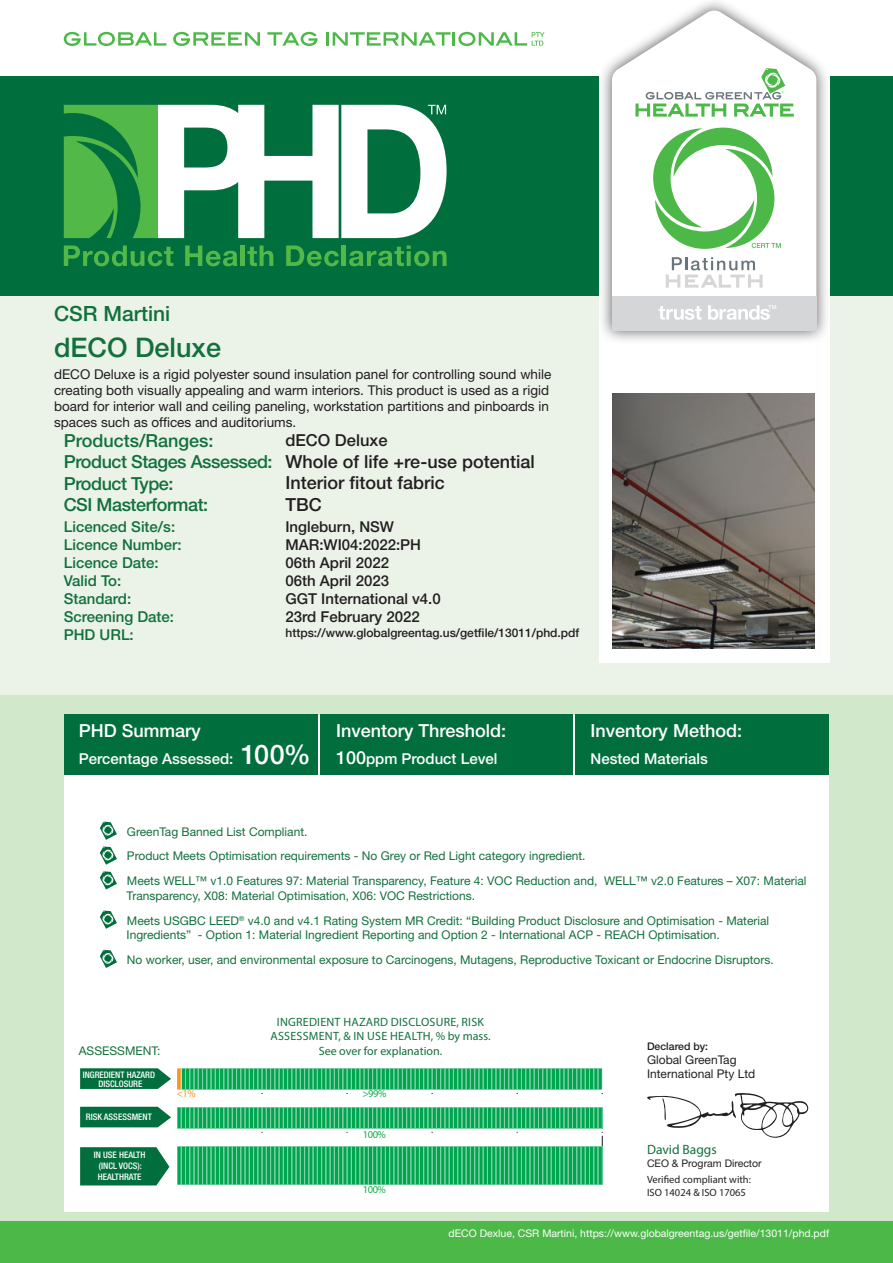
<style>
.page{position:relative;width:893px;height:1263px;background:#fff}
.page>*{position:absolute;margin:0;border:0;box-sizing:border-box;transform-origin:0 0}
.t1{font:500 27px "Helvetica Neue LT Std";color:#12703d}
.t2{font:500 27px "Helvetica Neue LT Std";color:#fff}
.t3{font:500 21px "Helvetica Neue LT Std";color:#12703d}
.t4{font:500 18px/21.6px "Helvetica Neue LT Std";letter-spacing:-.025em;color:#12703d}
.t5{font:500 18px/21.6px "Helvetica Neue LT Std";color:#231f20}
.t6{font:500 18px "Helvetica Neue LT Std";color:#fff}
.t7{font:500 16.5px "Helvetica Neue LT Std";color:#231f20}
.t8{font:500 15px/18px "Helvetica Neue LT Std";color:#231f20}
.t9{font:500 15px/18px "Helvetica Neue LT Std";color:#12703d}
.t10{font:500 15px "Helvetica Neue LT Std";color:#fff}
.t11{font:13.5px/16.2px "Helvetica Neue LT Std";color:#201d1e}
.t12{font:13.5px "Myriad Pro";color:#12703d}
.t13{font:12px/24.9px "Helvetica Neue LT Std";color:#12703d}
.t14{font:12px/14.4px "Myriad Pro";letter-spacing:.02em;color:#12703d;text-align:center}
.t15{font:500 12px "Helvetica Neue LT Std";color:#231f20}
.t16{font:12px/14.4px "Helvetica Neue LT Std";color:#231f20}
.t17{font:12px "Myriad Pro";color:#12703d}
.t18{font:10.5px "Helvetica Neue LT Std";color:#fff}
.t19{font:10.5px/12.6px "Myriad Pro";color:#231f20}
.t20{font:10.5px "Helvetica Neue LT Std";color:#231f20}
.t21{font:10.5px "Myriad Pro";letter-spacing:-.05em;color:#15a84f}
.t22{font:500 10.5px "Helvetica Neue LT Std";color:#231f20}
.t23{font:10.5px "Myriad Pro";color:#f79524}
.t24{font:500 condensed 9px/10.8px "Helvetica Neue LT Std";color:#fff;text-align:center}
.s1{font-size:18px}
</style>
<div class="page">
<div style="left:0;top:695px;width:893px;height:541px;background:#d1e8ca"></div>
<div style="left:0;top:1221px;width:893px;height:42px;background:#4cb848"></div>
<div style="left:0;top:296px;width:893px;height:399px;background:#ebf3e9"></div>
<div style="left:65px;top:715px;width:764px;height:496px;background:#fff"></div>
<div style="left:0;top:77px;width:599px;height:219px;background:#006f3d"></div>
<div style="left:829px;top:77px;width:64px;height:219px;background:#006f3d"></div>
<div style="left:64px;top:715px;width:254px;height:60px;background:#006f3d"></div>
<div style="left:321px;top:715px;width:252px;height:60px;background:#006f3d"></div>
<div style="left:576px;top:715px;width:253px;height:60px;background:#006f3d"></div>
<svg style="left:647px;top:1093px;width:162px;height:45px"></svg>
<div style="left:599px;top:77px;width:230px;height:313px;background:#fff"></div>
<svg style="left:181px;top:1068px;width:421px;height:21px;background:#2bb46c"></svg>
<svg style="left:177px;top:1107px;width:425px;height:21px;background:#2bb36c"></svg>
<hr style="left:602px;top:1136px;width:1px;height:38px;background:#231f20">
<svg style="left:177px;top:1146px;width:425px;height:39px;background:#2bb36c"></svg>
<svg style="left:64px;top:32px;width:102px;height:14px"></svg>
<svg style="left:173px;top:32px;width:87px;height:14px"></svg>
<svg style="left:267px;top:32px;width:51px;height:14px"></svg>
<hr style="left:326px;top:32px;width:3px;height:14px;background:#4cb848">
<svg style="left:333px;top:32px;width:211px;height:14px"></svg>
<svg style="left:64px;top:245px;width:109px;height:21px"></svg>
<svg style="left:185px;top:245px;width:52px;height:21px"></svg>
<hr style="left:241px;top:245px;width:4px;height:21px;background:#52b847">
<svg style="left:247px;top:245px;width:26px;height:21px"></svg>
<svg style="left:286px;top:245px;width:53px;height:21px"></svg>
<hr style="left:342px;top:245px;width:4px;height:21px;background:#52b847">
<svg style="left:349px;top:245px;width:98px;height:21px"></svg>
<svg style="left:64px;top:105px;width:383px;height:133px"></svg>
<div style="left:599px;top:380px;width:230px;height:282px;background:#fff"></div>
<img style="left:613px;top:394px;width:202px;height:254px">
<svg style="left:100px;top:822px;width:17px;height:18px"></svg>
<svg style="left:100px;top:846px;width:17px;height:19px"></svg>
<svg style="left:100px;top:871px;width:17px;height:18px"></svg>
<svg style="left:100px;top:910px;width:17px;height:19px"></svg>
<svg style="left:100px;top:950px;width:17px;height:18px"></svg>
<svg style="left:80px;top:1147px;width:89px;height:38px;background:#12794b"></svg>
<svg style="left:80px;top:1068px;width:91px;height:21px;background:#167b4e"></svg>
<svg style="left:80px;top:1107px;width:91px;height:20px;background:#12794a"></svg>
<div style="left:598px;top:0;width:233px;height:345px;background:#231f20;opacity:.75"></div>
<svg style="left:612px;top:11px;width:204px;height:285px"></svg>
<div style="left:612px;top:296px;width:204px;height:34px;background:#d5d6d8"></div>
<svg style="left:658px;top:306px;width:44px;height:14px"></svg>
<svg style="left:708px;top:305px;width:68px;height:15px"></svg>
<svg style="left:635px;top:68px;width:159px;height:49px"></svg>
<svg style="left:666px;top:257px;width:97px;height:31px"></svg>
<svg style="left:653px;top:128px;width:128px;height:121px"></svg>
<h2 class="t3" style="left:54px;top:301px;width:118px">CSR Martini</h2>
<h1 class="t1" style="left:54px;top:331px;width:169px">dECO Deluxe</h1>
<p class="t11" style="left:54px;top:366px;width:499px">dECO Deluxe is a rigid polyester sound insulation panel for controlling sound while creating both visually appealing and warm interiors. This product is used as a rigid board for interior wall and ceiling paneling, workstation partitions and pinboards in spaces such as offices and auditoriums.</p>
<h3 class="t4" style="left:64px;top:429px;width:210px">Products/Ranges:<br>Product Stages Assessed:<br>Product Type:<br>CSI Masterformat:</h3>
<p class="t9" style="left:64px;top:518px;width:119px">Licenced Site/s:<br>Licence Number:<br>Licence Date:<br>Valid To:<br>Standard:<br>Screening Date:<br>PHD URL:</p>
<h3 class="t7" style="left:285px;top:430px;width:104px">dECO Deluxe</h3>
<h3 class="t5" style="left:285px;top:450px;width:251px">Whole of life +re-use potential<br>Interior fitout fabric<br>TBC</h3>
<p class="t8" style="left:285px;top:518px;width:157px">Ingleburn, NSW<br>MAR:WI04:2022:PH<br>06th April 2022<br>06th April 2023<br>GGT International v4.0<br>23rd February 2022</p>
<p class="t15" style="left:285px;top:625px;width:295px">https://www.globalgreentag.us/getfile/13011/phd.pdf</p>
<h3 class="t6" style="left:79px;top:720px;width:124px">PHD Summary</h3>
<p class="t10" style="left:79px;top:750px;width:156px">Percentage Assessed:</p>
<h1 class="t2" style="left:241px;top:738px;width:71px">100%</h1>
<h3 class="t6" style="left:336px;top:720px;width:172px">Inventory Threshold:</h3>
<h3 class="t6" style="left:591px;top:720px;width:153px">Inventory Method:</h3>
<p class="t10" style="left:336px;top:749px;width:163px"><span class="s1">100</span>ppm Product Level</p>
<p class="t10" style="left:591px;top:750px;width:119px">Nested Materials</p>
<p class="t13" style="left:127px;top:819px;width:681px">GreenTag Banned List Compliant.<br>Product Meets Optimisation requirements - No Grey or Red Light category ingredient.<br>Meets WELL™ v1.0 Features 97: Material Transparency, Feature 4: VOC Reduction and, WELL™ v2.0 Features – X07: Material</p>
<p class="t13" style="left:127px;top:883px;width:644px">Transparency, X08: Material Optimisation, X06: VOC Restrictions.<br>Meets USGBC LEED<sup>®</sup> v4.0 and v4.1 Rating System MR Credit: “Building Product Disclosure and Optimisation - Material</p>
<p class="t13" style="left:127px;top:922px;width:649px">Ingredients” - Option 1: Material Ingredient Reporting and Option 2 - International ACP - REACH Optimisation.<br>No worker, user, and environmental exposure to Carcinogens, Mutagens, Reproductive Toxicant or Endocrine Disruptors.</p>
<p class="t14" style="left:271px;top:1014px;width:221px">INGREDIENT HAZARD DISCLOSURE, RISK<br>ASSESSMENT, &amp; IN USE HEALTH, % by mass.</p>
<p class="t13" style="left:79px;top:1038px;width:83px">ASSESSMENT:</p>
<p class="t17" style="left:319px;top:1043px;width:125px">See over for explanation.</p>
<p class="t24" style="left:83px;top:1070px;width:74px;line-height:9px">INGREDIENT HAZARD<br>DISCLOSURE</p>
<p class="t24" style="left:86px;top:1112px;width:67px">RISK ASSESSMENT</p>
<p class="t24" style="left:94px;top:1149px;width:53px">IN USE HEALTH (INCL VOCS):<br>HEALTHRATE</p>
<p class="t23" style="left:177px;top:1087px;width:20px">&lt;1%</p>
<p class="t21" style="left:363px;top:1087px;width:25px">&gt;99%</p>
<p class="t21" style="left:363px;top:1128px;width:24px">100%</p>
<p class="t21" style="left:363px;top:1183px;width:24px">100%</p>
<p class="t22" style="left:647px;top:1039px;width:63px">Declared by:</p>
<p class="t16" style="left:647px;top:1052px;width:110px">Global GreenTag<br>International Pty Ltd</p>
<p class="t12" style="left:647px;top:1141px;width:71px">David Baggs</p>
<p class="t20" style="left:647px;top:1156px;width:116px">CEO &amp; Program Director</p>
<p class="t19" style="left:647px;top:1173px;width:105px">Verified compliant with:<br>ISO 14024 &amp; ISO 17065</p>
<p class="t18" style="left:449px;top:1227px;width:382px">dECO Dexlue, CSR Martini, https://www.globalgreentag.us/getfile/13011/phd.pdf</p>
</div>
